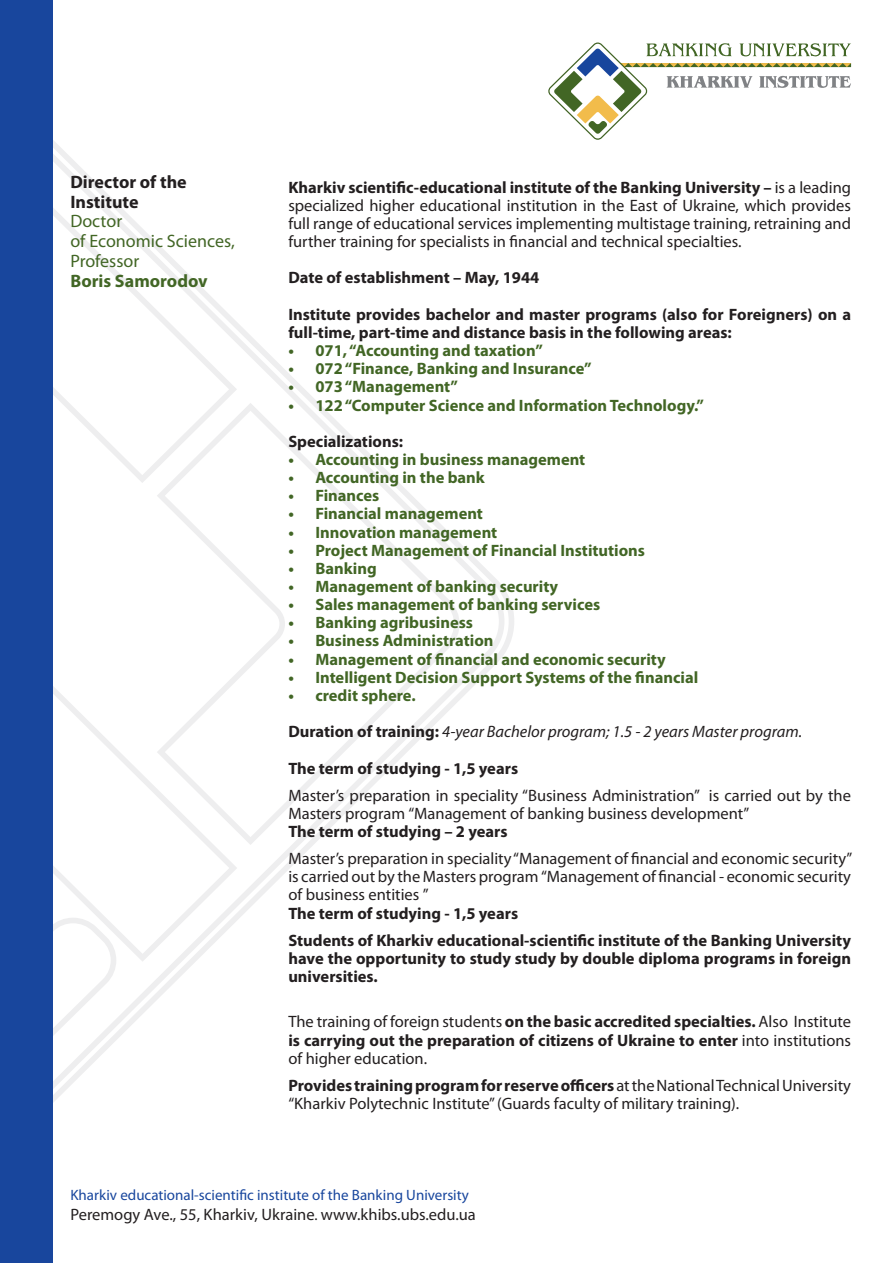
<style>
.page{position:relative;width:893px;height:1263px;background:#fff}
.page>*{position:absolute;margin:0;border:0;box-sizing:border-box;transform-origin:0 0}
.t1{font:18px/19.8px "Myriad Pro";color:#426625}
.t2{font:700 18px/19.8px "Myriad Pro";color:#231f20}
.t3{font:700 18px "Myriad Pro";color:#426625}
.t4{font:16.5px/18.1px "Myriad Pro";color:#231f20;text-align:justify}
.t5{font:700 16.5px/18.1px "Myriad Pro";color:#231f20;text-align:justify}
.t6{font:700 16.5px "Myriad Pro";color:#426625}
.t7{font:italic 16.5px "Myriad Pro";color:#231f20}
.t8{font:15px "Myriad Pro";color:#18469d}
.s1{font-weight:700}
.s2{font-weight:700;font-style:normal}
.s3{font-weight:400}
.s4{font-size:15px}
</style>
<div class="page">
<svg style="left:52px;top:123px;width:462px;height:997px"></svg>
<svg style="left:157px;top:403px;width:303px;height:442px"></svg>
<svg style="left:52px;top:659px;width:185px;height:303px"></svg>
<svg style="left:52px;top:180px;width:185px;height:303px"></svg>
<svg style="left:52px;top:918px;width:64px;height:144px"></svg>
<div style="left:0;top:0;width:52px;height:1263px;background:#18469d"></div>
<svg style="left:548px;top:43px;width:303px;height:97px"></svg>
<p class="t2" style="left:70px;top:171px;width:118px">Director of the<br>Institute</p>
<p class="t1" style="left:70px;top:211px;width:166px">Doctor<br>of Economic Sciences,</p>
<p class="t1" style="left:70px;top:251px;width:70px">Professor</p>
<p class="t3" style="left:70px;top:269px;width:139px">Boris Samorodov</p>
<p class="t4" style="left:288px;top:178px;width:564px"><span class="s1">Kharkiv scientific-educational institute of the Banking University –</span> is a leading specialized higher educational institution in the East of Ukraine, which provides full range of educational services implementing multistage training, retraining and further training for specialists in financial and technical specialties.</p>
<p class="t5" style="left:288px;top:268px;width:253px">Date of establishment – May, 1944</p>
<p class="t5" style="left:288px;top:305px;width:564px">Institute provides bachelor and master programs (also for Foreigners) on a full-time, part-time and distance basis in the following areas:</p>
<p class="t6" style="left:288px;top:340px;width:256px">• 071, “Accounting and taxation”</p>
<p class="t6" style="left:288px;top:358px;width:305px">• 072 “Finance, Banking and Insurance”</p>
<p class="t6" style="left:288px;top:376px;width:171px">• 073 “Management”</p>
<p class="t6" style="left:288px;top:394px;width:417px">• 122 “Computer Science and Information Technology.”</p>
<p class="t5" style="left:288px;top:432px;width:116px">Specializations:</p>
<p class="t6" style="left:288px;top:449px;width:298px">• Accounting in business management</p>
<p class="t6" style="left:288px;top:467px;width:198px">• Accounting in the bank</p>
<p class="t6" style="left:288px;top:485px;width:93px">• Finances</p>
<p class="t6" style="left:288px;top:503px;width:196px">• Financial management</p>
<p class="t6" style="left:288px;top:521px;width:210px">• Innovation management</p>
<p class="t6" style="left:288px;top:539px;width:358px">• Project Management of Financial Institutions</p>
<p class="t6" style="left:288px;top:557px;width:90px">• Banking</p>
<p class="t6" style="left:288px;top:576px;width:271px">• Management of banking security</p>
<p class="t6" style="left:288px;top:594px;width:313px">• Sales management of banking services</p>
<p class="t6" style="left:288px;top:612px;width:186px">• Banking agribusiness</p>
<p class="t6" style="left:288px;top:630px;width:207px">• Business Administration</p>
<p class="t6" style="left:288px;top:648px;width:379px">• Management of financial and economic security</p>
<p class="t6" style="left:288px;top:666px;width:411px">• Intelligent Decision Support Systems of the financial</p>
<p class="t6" style="left:288px;top:685px;width:129px">• credit sphere.</p>
<p class="t7" style="left:288px;top:721px;width:515px"><span class="s2">Duration of training:</span> 4-year Bachelor program; 1.5 - 2 years Master program.</p>
<p class="t5" style="left:288px;top:758px;width:231px">The term of studying - 1,5 years</p>
<p class="t4" style="left:288px;top:786px;width:564px">Master’s preparation in speciality “Business Administration” is carried out by the<br>Masters program “Management of banking business development”</p>
<p class="t5" style="left:288px;top:822px;width:221px">The term of studying – 2 years</p>
<p class="t4" style="left:288px;top:849px;width:566px">Master’s preparation in speciality “Management of financial and economic security” is carried out by the Masters program “Management of financial - economic security of business entities ”</p>
<p class="t5" style="left:288px;top:903px;width:231px">The term of studying - 1,5 years</p>
<p class="t5" style="left:288px;top:930px;width:564px">Students of Kharkiv educational-scientific institute of the Banking University have the opportunity to study study by double diploma programs in foreign universities.</p>
<p class="t5" style="left:288px;top:1012px;width:564px"><span class="s3">The training of foreign students</span> on the basic accredited specialties. <span class="s3">Also Institute </span>is carrying out the preparation of citizens of Ukraine to enter <span class="s3">into institutions of higher education.</span></p>
<p class="t4" style="left:288px;top:1076px;width:564px"><span class="s1">Provides training program for reserve officers</span> at the National Technical University “Kharkiv Polytechnic Institute” (Guards faculty of military training).</p>
<p class="t8" style="left:70px;top:1186px;width:400px">Kharkiv educational-scientific institute of the Banking University</p>
<p class="t4" style="left:70px;top:1205px;width:407px">Peremogy Ave., 55, Kharkiv, Ukraine<span class="s4">.</span> www.khibs.ubs.edu.ua</p>
</div>
